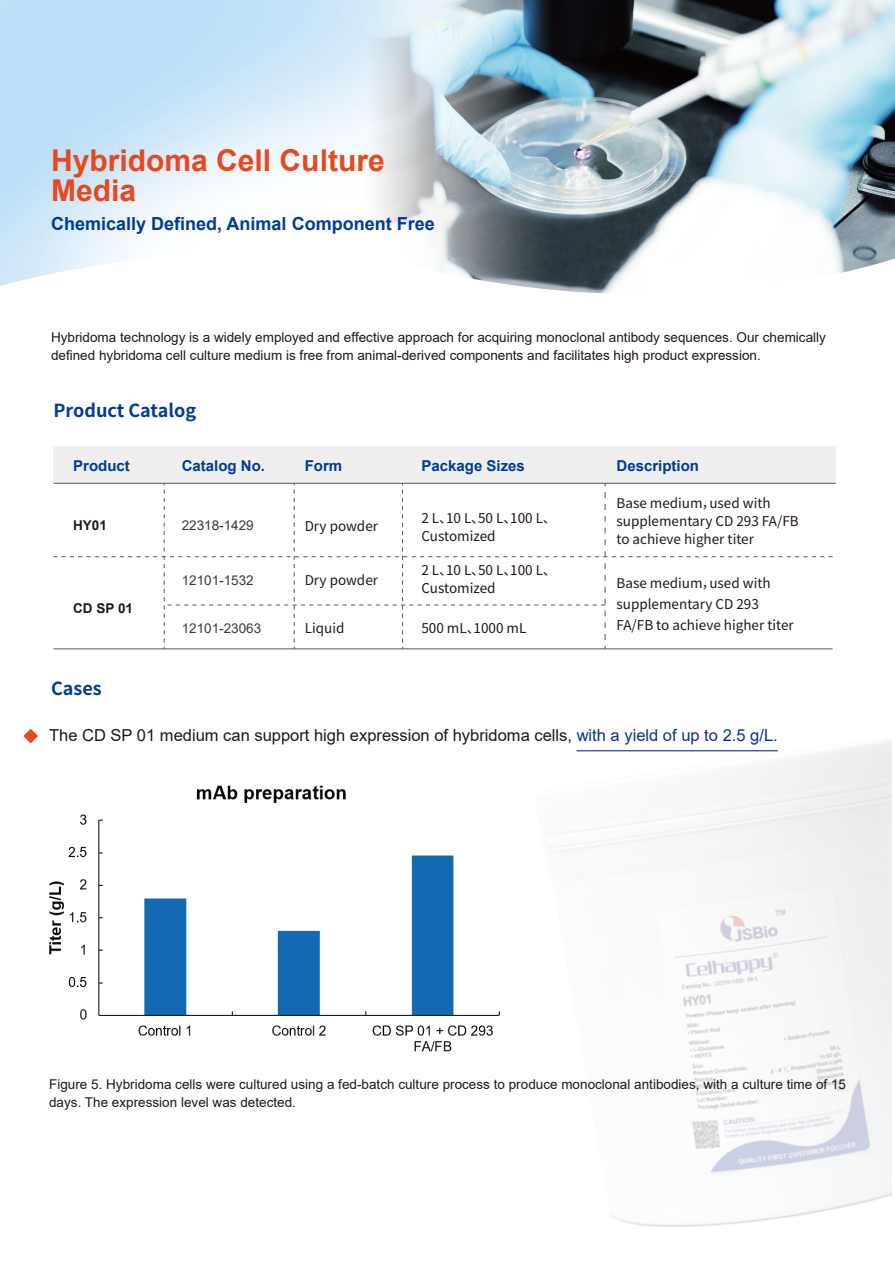
<style>
.page{position:relative;width:895px;height:1263px;background:#fff}
.page>*{position:absolute;margin:0;border:0;box-sizing:border-box;transform-origin:0 0}
.t1{font:700 30px/30px "Arial";color:#e9481f}
.t2{font:700 18px "Arial";color:#003c96}
.t3{font:700 18px "Source Han Sans SC";color:#003c96}
.t4{font:16.5px "Arial";color:#221815}
.t5{font:700 15px "Arial";color:#003c96}
.t6{font:13.5px/18px "Arial";color:#221815}
.t7{font:13.5px/18px "Source Han Sans SC";color:#221815}
.t8{font:13.5px "Arial";color:#3e3a39}
.t9{font:700 13.5px "Arial";color:#221815}
.s1{color:#0b3190}
</style>
<div class="page">
<img style="left:0;top:0;width:894px;height:239px">
<img style="left:438px;top:648px;width:453px;height:579px">
<svg style="left:0;top:239px;width:894px;height:212px"></svg>
<div style="left:53px;top:446px;width:782px;height:37px;background:#efefef"></div>
<svg style="left:53px;top:484px;width:779px;height:164px"></svg>
<hr style="left:53px;top:648px;width:779px;height:1px;background:#595757">
<hr style="left:53px;top:483px;width:782px;height:1px;background:#595757">
<svg style="left:23px;top:729px;width:15px;height:14px"></svg>
<img style="left:49px;top:773px;width:461px;height:285px">
<hr style="left:576px;top:750px;width:201px;height:1px;background:#0b3190">
<h1 class="t1" style="left:51px;top:146px;width:335px">Hybridoma Cell Culture<br>Media</h1>
<h2 class="t2" style="left:51px;top:211px;width:385px">Chemically Defined, Animal Component Free</h2>
<p class="t6" style="left:51px;top:328px;width:776px">Hybridoma technology is a widely employed and effective approach for acquiring monoclonal antibody sequences. Our chemically defined hybridoma cell culture medium is free from animal-derived components and facilitates high product expression.</p>
<h2 class="t3" style="left:53px;top:400px;width:144px">Product Catalog</h2>
<p class="t5" style="left:73px;top:455px;width:58px">Product</p>
<p class="t5" style="left:181px;top:455px;width:85px">Catalog No.</p>
<p class="t5" style="left:304px;top:455px;width:39px">Form</p>
<p class="t5" style="left:421px;top:455px;width:105px">Package Sizes</p>
<p class="t5" style="left:616px;top:455px;width:84px">Description</p>
<p class="t7" style="left:421px;top:509px;width:136px">2 L、10 L、50 L、100 L、<br>Customized</p>
<p class="t7" style="left:616px;top:495px;width:183px">Base medium，used with supplementary CD 293 FA/FB to achieve higher titer</p>
<p class="t9" style="left:73px;top:516px;width:35px">HY01</p>
<p class="t8" style="left:181px;top:516px;width:74px">22318-1429</p>
<p class="t7" style="left:304px;top:517px;width:75px">Dry powder</p>
<p class="t9" style="left:73px;top:599px;width:61px">CD SP 01</p>
<h2 class="t3" style="left:51px;top:679px;width:52px">Cases</h2>
<p class="t8" style="left:181px;top:571px;width:74px">12101-1532</p>
<p class="t8" style="left:181px;top:619px;width:81px">12101-23063</p>
<p class="t7" style="left:304px;top:571px;width:75px">Dry powder</p>
<p class="t7" style="left:304px;top:619px;width:41px">Liquid</p>
<p class="t7" style="left:421px;top:562px;width:136px">2 L、10 L、50 L、100 L、<br>Customized</p>
<p class="t7" style="left:421px;top:619px;width:106px">500 mL、1000 mL</p>
<p class="t7" style="left:616px;top:572px;width:179px;line-height:21px">Base medium，used with supplementary CD 293<br>FA/FB to achieve higher titer</p>
<p class="t4" style="left:49px;top:724px;width:729px">The CD SP 01 medium can support high expression of hybridoma cells, <span class="s1">with a yield of up to 2.5 g/L.</span></p>
<p class="t6" style="left:49px;top:1075px;width:798px">Figure 5. Hybridoma cells were cultured using a fed-batch culture process to produce monoclonal antibodies, with a culture time of 15 days. The expression level was detected.</p>
</div>
